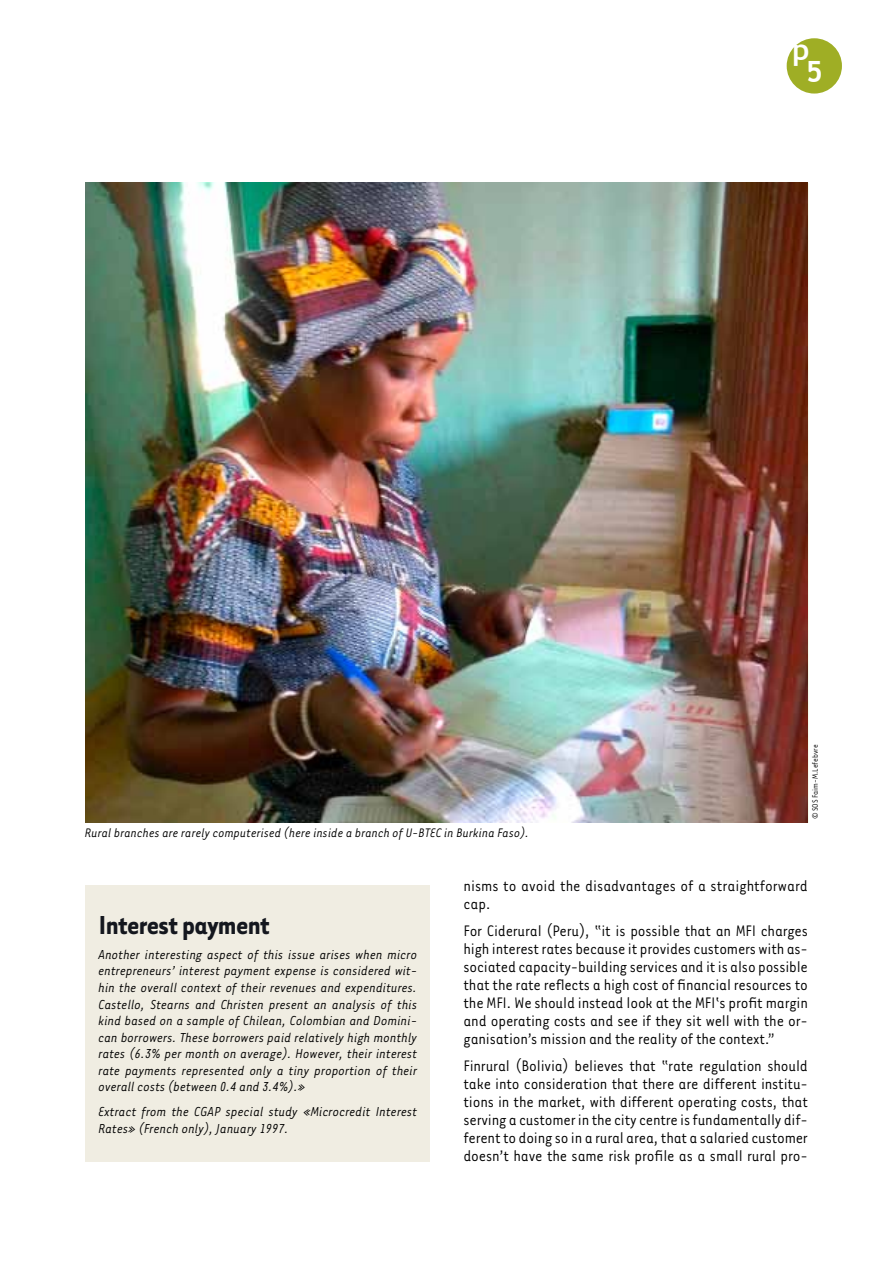
<style>
.page{position:relative;width:893px;height:1263px;background:#fff}
.page>*{position:absolute;margin:0;border:0;box-sizing:border-box;transform-origin:0 0}
.t1{font:700 30px "Tarzana Narrow";letter-spacing:-.02em;color:#14171e}
.t2{font:700 29.25px/22.5px "Trebuchet MS";color:#fff;text-align:center}
.t3{font:17.55px/18px "Tarzana Narrow";letter-spacing:-.01em;color:#000;text-align:justify}
.t4{font:italic 15px/16.5px "Tarzana Narrow";color:#000;text-align:justify}
.t5{font:italic 14.25px "Tarzana Narrow";color:#000}
.t6{font:9px "Tarzana Narrow";color:#000}
</style>
<div class="page">
<div style="left:787px;top:38px;width:55px;height:56px;background:#9fae25;border-radius:50%"></div>
<div style="left:86px;top:885px;width:344px;height:276px;background:#f0ede2"></div>
<img style="left:85px;top:183px;width:723px;height:639px">
<h2 class="t2" style="left:792px;top:38px;width:32px">p<br>5</h2>
<p class="t5" style="left:85px;top:824px;width:446px">Rural branches are rarely computerised (here inside a branch of U-BTEC in Burkina Faso).</p>
<p class="t6" style="left:810px;top:819px;width:76px;rotate:-90deg">©SOS Faim-M.Lefebvre</p>
<h1 class="t1" style="left:98px;top:906px;width:173px">Interest payment</h1>
<p class="t4" style="left:98px;top:945px;width:320px">Another interesting aspect of this issue arises when micro entrepreneurs’ interest payment expense is considered wit&shy;hin the overall context of their revenues and expenditures.<br>Castello, Stearns and Christen present an analysis of this kind based on a sample of Chilean, Colombian and Domini&shy;can borrowers. These borrowers paid relatively high monthly rates (6.3% per month on average). However, their interest rate payments represented only a tiny proportion of their overall costs (between 0.4 and 3.4%).»</p>
<p class="t4" style="left:98px;top:1102px;width:320px">Extract from the CGAP special study «Microcredit Interest<br>Rates» (French only), January 1997.</p>
<p class="t3" style="left:463px;top:876px;width:346px">nisms to avoid the disadvantages of a straightforward cap.</p>
<p class="t3" style="left:463px;top:921px;width:346px">For Ciderural (Peru), “it is possible that an MFI charges high interest rates because it provides customers with as&shy;sociated capacity-building services and it is also possible that the rate reflects a high cost of financial resources to the MFI. We should instead look at the MFI‘s profit margin and operating costs and see if they sit well with the or&shy;ganisation’s mission and the reality of the context.”</p>
<p class="t3" style="left:463px;top:1056px;width:346px">Finrural (Bolivia) believes that “rate regulation should take into consideration that there are different institu&shy;tions in the market, with different operating costs, that serving a customer in the city centre is fundamentally dif&shy;ferent to doing so in a rural area, that a salaried customer doesn’t have the same risk profile as a small rural pro-</p>
</div>
